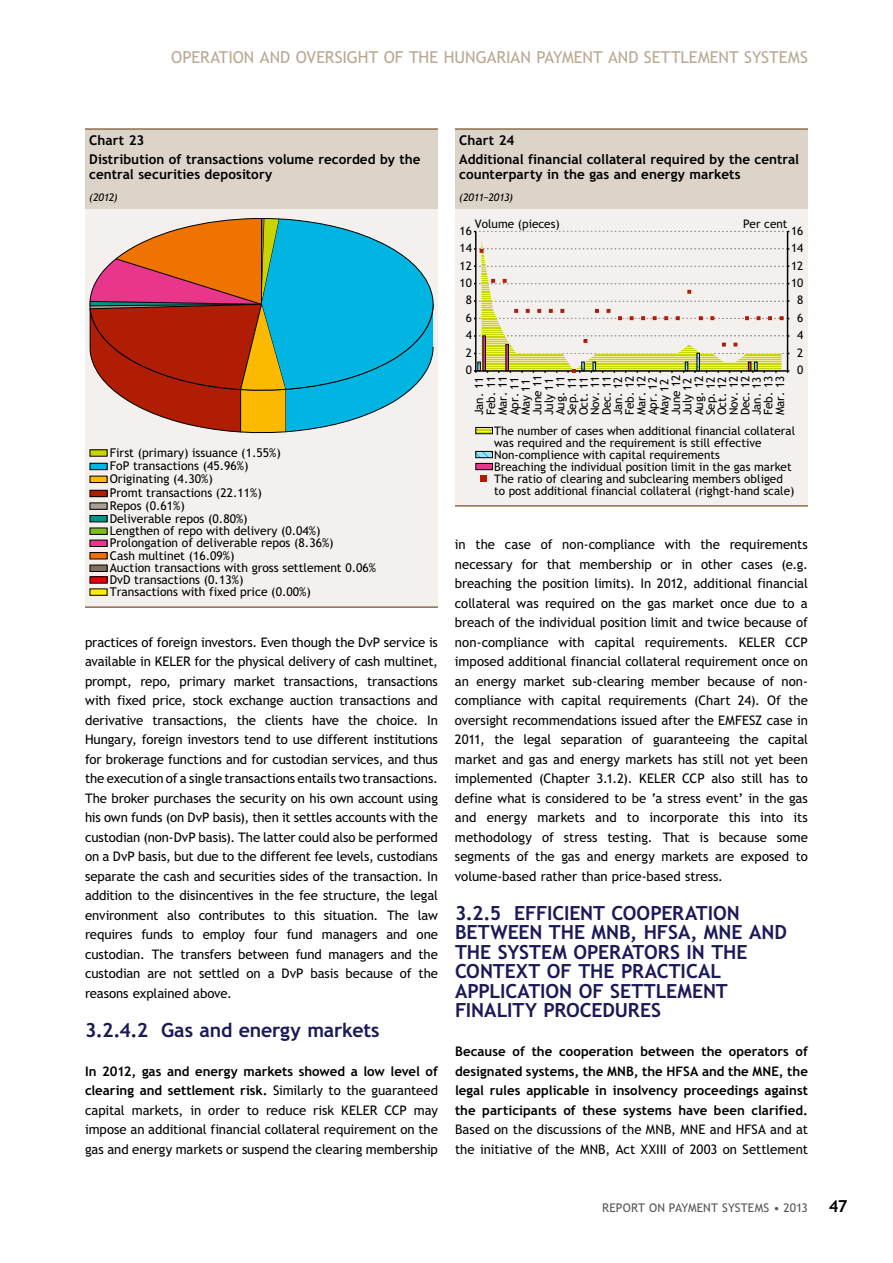
<style>
.page{position:relative;width:893px;height:1263px;background:#fff}
.page>*{position:absolute;margin:0;border:0;box-sizing:border-box;transform-origin:0 0}
.t1{font:700 19.5px/19.5px "Trebuchet PFL";letter-spacing:-.005em;color:#1b1958}
.t2{font:16.5px "Trebuchet PFL";color:#baa892}
.t3{font:700 16.5px "Trebuchet PFL";color:#000}
.t4{font:700 13.5px/18.6px "Trebuchet PFL";color:#000}
.t5{font:13.2px/19.5px "Trebuchet PFL";color:#000;text-align:justify}
.t6{font:700 13.2px/19.5px "Trebuchet PFL";letter-spacing:.005em;color:#000;text-align:justify}
.t7{font:12.15px/12.3px "Trebuchet PFL";color:#000}
.t8{font:12px "Trebuchet PFL";letter-spacing:.01em;color:#565656}
.t9{font:11.85px/11.6px "Trebuchet PFL";color:#030304}
.t10{font:italic 10.5px "Trebuchet PFL";letter-spacing:-.025em;color:#000}
.s1{font-weight:700}
</style>
<div class="page">
<div style="left:85px;top:130px;width:353px;height:80px;background:#dcd3c9"></div>
<div style="left:85px;top:210px;width:353px;height:397px;background:#f3f0ed"></div>
<hr style="left:85px;top:128px;width:353px;height:2px;background:#8b6e4a">
<hr style="left:85px;top:606px;width:353px;height:2px;background:#8b6e4a">
<svg style="left:90px;top:218px;width:343px;height:216px"></svg>
<div style="left:90px;top:463px;width:17px;height:7px;background:#00b5e2"></div>
<div style="left:90px;top:463px;width:17px;height:7px;border:1px solid #000"></div>
<div style="left:90px;top:450px;width:17px;height:6px;background:#cad400"></div>
<div style="left:90px;top:449px;width:17px;height:8px;border:1px solid #000"></div>
<div style="left:90px;top:476px;width:17px;height:6px;background:#fbba00"></div>
<div style="left:90px;top:476px;width:17px;height:7px;border:1px solid #000"></div>
<div style="left:90px;top:490px;width:17px;height:7px;background:#b01d05"></div>
<div style="left:90px;top:490px;width:17px;height:7px;border:1px solid #000"></div>
<div style="left:90px;top:503px;width:17px;height:6px;background:#a9a095"></div>
<div style="left:90px;top:502px;width:17px;height:8px;border:1px solid #000"></div>
<div style="left:90px;top:515px;width:17px;height:7px;background:#009485"></div>
<div style="left:90px;top:515px;width:17px;height:7px;border:1px solid #000"></div>
<div style="left:90px;top:528px;width:17px;height:6px;background:#7fba25"></div>
<div style="left:90px;top:528px;width:17px;height:7px;border:1px solid #000"></div>
<div style="left:90px;top:540px;width:17px;height:6px;background:#e7368c"></div>
<div style="left:90px;top:540px;width:17px;height:7px;border:1px solid #000"></div>
<div style="left:90px;top:552px;width:17px;height:7px;background:#ee7300"></div>
<div style="left:90px;top:552px;width:17px;height:7px;border:1px solid #000"></div>
<div style="left:90px;top:565px;width:17px;height:6px;background:#80715c"></div>
<div style="left:90px;top:565px;width:17px;height:7px;border:1px solid #000"></div>
<div style="left:90px;top:577px;width:17px;height:6px;background:#e3000f"></div>
<div style="left:90px;top:589px;width:17px;height:6px;background:#fcea0b"></div>
<div style="left:90px;top:588px;width:17px;height:8px;border:1px solid #000"></div>
<div style="left:455px;top:130px;width:353px;height:80px;background:#dcd3c9"></div>
<div style="left:455px;top:210px;width:353px;height:296px;background:#f3f0ed"></div>
<hr style="left:455px;top:128px;width:353px;height:2px;background:#8b6e4a">
<hr style="left:455px;top:505px;width:353px;height:2px;background:#8b6e4a">
<hr style="left:787px;top:231px;width:1px;height:140px;background:#000">
<hr style="left:475px;top:231px;width:1px;height:140px;background:#030304">
<svg style="left:474px;top:231px;width:315px;height:1px"></svg>
<svg style="left:474px;top:240px;width:315px;height:133px"></svg>
<svg style="left:477px;top:429px;width:14px;height:3px"></svg>
<div style="left:475px;top:427px;width:18px;height:7px;border:1px solid #000"></div>
<svg style="left:477px;top:453px;width:14px;height:3px"></svg>
<div style="left:475px;top:451px;width:18px;height:7px;border:1px solid #000"></div>
<div style="left:476px;top:463px;width:16px;height:7px;background:#e7368c"></div>
<div style="left:475px;top:463px;width:18px;height:7px;border:1px solid #000"></div>
<svg style="left:480px;top:475px;width:6px;height:6px"></svg>
<p class="t2" style="left:171px;top:48px;width:638px">OPERATION AND OVERSIGHT OF THE HUNGARIAN PAYMENT AND SETTLEMENT SYSTEMS</p>
<p class="t4" style="left:89px;top:131px;width:333px">Chart 23<br>Distribution of transactions volume recorded by the</p>
<p class="t4" style="left:89px;top:165px;width:185px">central securities depository</p>
<p class="t10" style="left:89px;top:191px;width:30px">(2012)</p>
<p class="t7" style="left:110px;top:439px;width:173px;line-height:26.2px">First (primary) issuance (1.55%)<br>Originating (4.30%)</p>
<p class="t7" style="left:110px;top:487px;width:268px">Promt transactions (22.11%)<br>Repos (0.61%)<br>Deliverable repos (0.80%)<br>Lengthen of repo with delivery (0.04%)<br>Prolongation of deliverable repos (8.36%)<br>Cash multinet (16.09%)<br>Auction transactions with gross settlement 0.06%<br>DvD transactions (0.13%)<br>Transactions with fixed price (0.00%)</p>
<p class="t7" style="left:110px;top:460px;width:140px">FoP transactions (45.96%)</p>
<p class="t5" style="left:85px;top:632px;width:354px">practices of foreign investors. Even though the DvP service is available in KELER for the physical delivery of cash multinet, prompt, repo, primary market transactions, transactions with fixed price, stock exchange auction transactions and derivative transactions, the clients have the choice. In Hungary, foreign investors tend to use different institutions for brokerage functions and for custodian services, and thus the execution of a single transactions entails two transactions.<br>The broker purchases the security on his own account using his own funds (on DvP basis), then it settles accounts with the custodian (non-DvP basis). The latter could also be performed on a DvP basis, but due to the different fee levels, custodians separate the cash and securities sides of the transaction. In addition to the disincentives in the fee structure, the legal environment also contributes to this situation. The law requires funds to employ four fund managers and one custodian. The transfers between fund managers and the custodian are not settled on a DvP basis because of the reasons explained above.</p>
<h1 class="t1" style="left:85px;top:1020px;width:296px">3.2.4.2 Gas and energy markets</h1>
<p class="t5" style="left:85px;top:1061px;width:354px"><span class="s1">In 2012, gas and energy markets showed a low level of clearing and settlement risk.</span> Similarly to the guaranteed capital markets, in order to reduce risk KELER CCP may impose an additional financial collateral requirement on the gas and energy markets or suspend the clearing membership</p>
<p class="t4" style="left:459px;top:131px;width:341px">Chart 24<br>Additional financial collateral required by the central</p>
<p class="t4" style="left:459px;top:165px;width:283px">counterparty in the gas and energy markets</p>
<p class="t10" style="left:459px;top:191px;width:55px">(2011−2013)</p>
<p class="t9" style="left:459px;top:225px;width:14px">16</p>
<p class="t9" style="left:475px;top:218px;width:86px">Volume (pieces)</p>
<p class="t9" style="left:743px;top:218px;width:46px">Per cent</p>
<p class="t9" style="left:791px;top:225px;width:14px">16</p>
<p class="t9" style="left:459px;top:242px;width:14px">14</p>
<p class="t9" style="left:791px;top:242px;width:14px">14</p>
<p class="t9" style="left:459px;top:260px;width:14px">12</p>
<p class="t9" style="left:791px;top:260px;width:14px">12</p>
<p class="t9" style="left:459px;top:277px;width:14px">10</p>
<p class="t9" style="left:791px;top:277px;width:14px">10</p>
<p class="t9" style="left:466px;top:294px;width:8px">8</p>
<p class="t9" style="left:797px;top:294px;width:8px">8</p>
<p class="t9" style="left:466px;top:312px;width:8px">6</p>
<p class="t9" style="left:797px;top:312px;width:8px">6</p>
<p class="t9" style="left:466px;top:329px;width:8px">4</p>
<p class="t9" style="left:797px;top:329px;width:8px">4</p>
<p class="t9" style="left:466px;top:347px;width:8px">2</p>
<p class="t9" style="left:797px;top:347px;width:8px">2</p>
<p class="t9" style="left:466px;top:364px;width:8px">0</p>
<p class="t9" style="left:473px;top:415px;width:42px;rotate:-90deg">Jan. 11<br>Feb. 11<br>Mar. 11<br>Apr. 11<br>May 11<br>June 11<br>July 11<br>Aug. 11<br>Sep. 11<br>Oct. 11<br>Nov. 11<br>Dec. 11<br>Jan. 12<br>Feb. 12<br>Mar. 12<br>Apr. 12<br>May 12<br>June 12<br>July 12<br>Aug. 12<br>Sep. 12<br>Oct. 12<br>Nov. 12<br>Dec. 12<br>Jan. 13<br>Feb. 13<br>Mar. 13</p>
<p class="t9" style="left:797px;top:364px;width:8px">0</p>
<p class="t9" style="left:494px;top:425px;width:302px">The number of cases when additional financial collateral was required and the requirement is still effective Non-complience with capital requirements<br>Breaching the individual position limit in the gas market The ratio of clearing and subclearing members obliged to post additional financial collateral (righgt-hand scale)</p>
<p class="t5" style="left:455px;top:535px;width:354px">in the case of non-compliance with the requirements necessary for that membership or in other cases (e.g. breaching the position limits). In 2012, additional financial collateral was required on the gas market once due to a breach of the individual position limit and twice because of non-compliance with capital requirements. KELER CCP imposed additional financial collateral requirement once on an energy market sub-clearing member because of non&shy;compliance with capital requirements (Chart 24). Of the oversight recommendations issued after the EMFESZ case in 2011, the legal separation of guaranteeing the capital market and gas and energy markets has still not yet been implemented (Chapter 3.1.2). KELER CCP also still has to define what is considered to be ‘a stress event’ in the gas and energy markets and to incorporate this into its methodology of stress testing. That is because some segments of the gas and energy markets are exposed to volume-based rather than price-based stress.</p>
<h1 class="t1" style="left:455px;top:903px;width:333px">3.2.5 EFFICIENT COOPERATION<br>BETWEEN THE MNB, HFSA, MNE AND<br>THE SYSTEM OPERATORS IN THE<br>CONTEXT OF THE PRACTICAL<br>APPLICATION OF SETTLEMENT<br>FINALITY PROCEDURES</h1>
<p class="t6" style="left:455px;top:1042px;width:354px">Because of the cooperation between the operators of designated systems, the MNB, the HFSA and the MNE, the legal rules applicable in insolvency proceedings against the participants of these systems have been clarified.</p>
<p class="t5" style="left:455px;top:1120px;width:354px">Based on the discussions of the MNB, MNE and HFSA and at the initiative of the MNB, Act XXIII of 2003 on Settlement</p>
<p class="t8" style="left:602px;top:1201px;width:207px">REPORT ON PAYMENT SYSTEMS • 2013</p>
<p class="t3" style="left:829px;top:1197px;width:20px">47</p>
</div>
